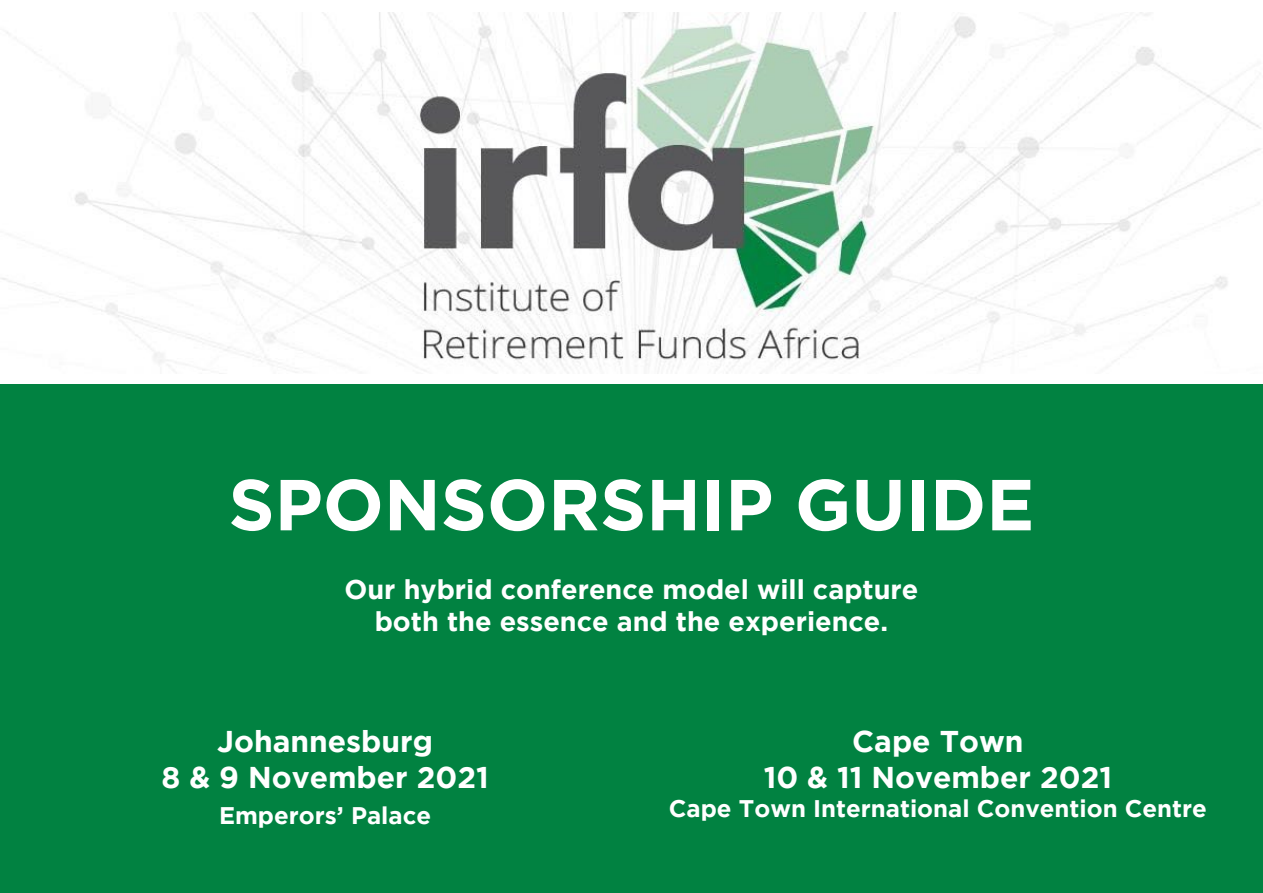
<style>
.page{position:relative;width:1263px;height:893px;background:#fff}
.page>*{position:absolute;margin:0;border:0;box-sizing:border-box;transform-origin:0 0}
.t1{font:700 72px "Gotham";color:#fff}
.t2{font:700 30px/36px "Gotham";color:#fff;text-align:center}
.t3{font:700 27px/32.4px "Gotham";color:#fff;text-align:center}
.t4{font:700 24px "Gotham";color:#fff}
</style>
<div class="page">
<img style="left:0;top:12px;width:1261px;height:361px">
<div style="left:0;top:385px;width:1263px;height:508px;background:#018241"></div>
<h1 class="t1" style="left:228px;top:463px;width:807px">SPONSORSHIP GUIDE</h1>
<p class="t3" style="left:345px;top:572px;width:575px">Our hybrid conference model will capture both the essence and the experience.</p>
<p class="t2" style="left:161px;top:723px;width:329px">Johannesburg<br>8 &amp; 9 November 2021</p>
<p class="t4" style="left:219px;top:802px;width:214px">Emperors’ Palace</p>
<p class="t2" style="left:764px;top:723px;width:350px">Cape Town<br>10 &amp; 11 November 2021</p>
<p class="t4" style="left:669px;top:795px;width:540px">Cape Town International Convention Centre</p>
</div>
